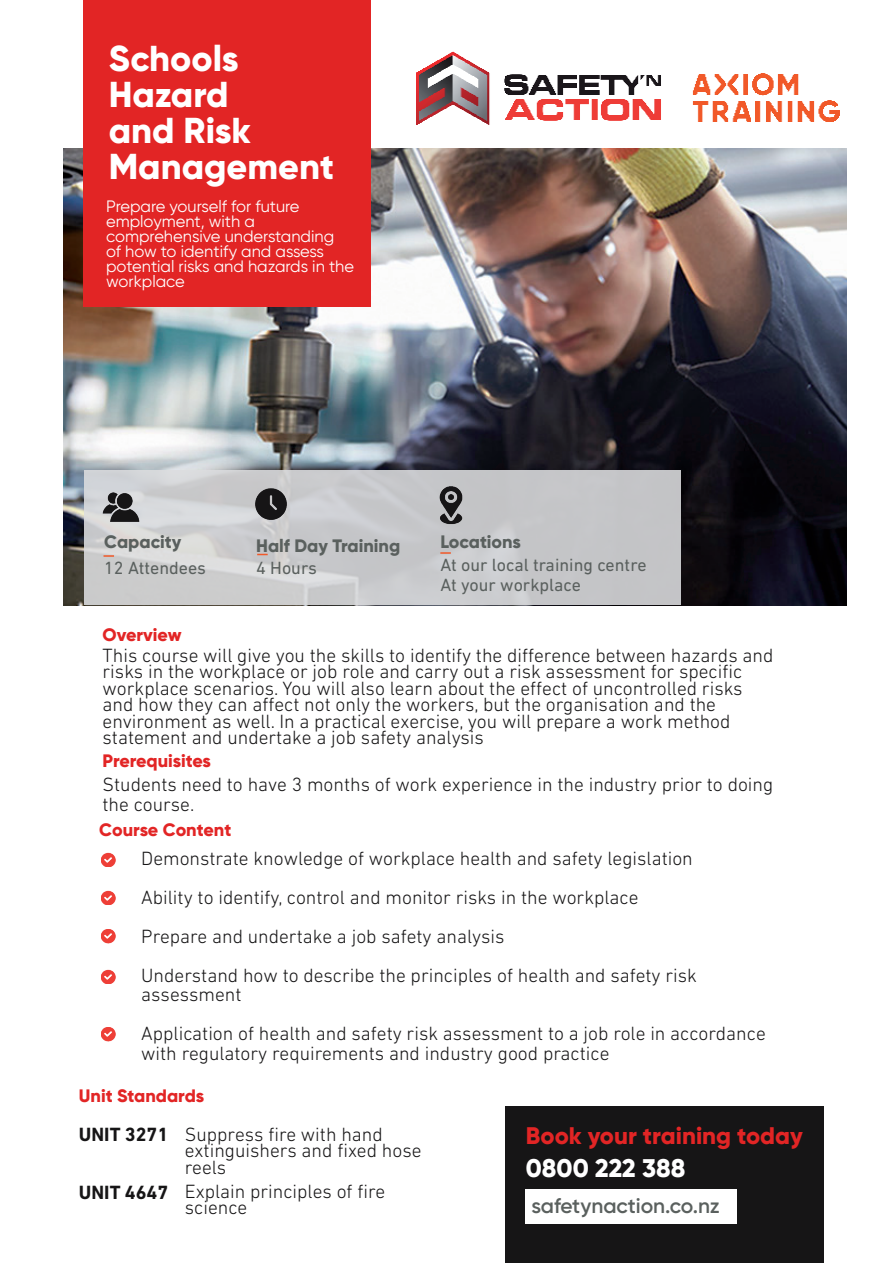
<style>
.page{position:relative;width:893px;height:1263px;background:#fff}
.page>*{position:absolute;margin:0;border:0;box-sizing:border-box;transform-origin:0 0}
.t1{font:800 36px/36px "Gilroy";color:#fff}
.t2{font:800 25.5px "Gilroy";color:#fff}
.t3{font:800 24px "Gilroy";color:#e22525}
.t4{font:600 21px "Gilroy";color:#5a605e}
.t5{font:300 19.5px/16.5px "DIN Next LT Pro";color:#161516}
.t6{font:700 19.5px "DIN Next LT Pro";color:#161516}
.t7{font:18px/19.2px "DIN Next LT Pro";color:#5a605e}
.t8{font:800 18px "Gilroy";color:#e22525}
.t9{font:800 18px "Gilroy";color:#5a605e}
.t10{font:16.5px/15px "Gilroy";color:#fff}
</style>
<div class="page">
<div style="left:505px;top:1106px;width:318px;height:157px;background:#161516"></div>
<img style="left:64px;top:149px;width:782px;height:456px">
<div style="left:84px;top:471px;width:596px;height:134px;background:linear-gradient(to right,#d2d4d7,#c1c1c4)"></div>
<img style="left:84px;top:481px;width:596px;height:124px">
<div style="left:84px;top:0;width:287px;height:306px;background:#e22525"></div>
<img style="left:428px;top:484px;width:45px;height:43px">
<div style="left:526px;top:1189px;width:211px;height:34px;background:#fff"></div>
<img style="left:416px;top:52px;width:424px;height:72px">
<img style="left:254px;top:488px;width:34px;height:33px">
<img style="left:98px;top:484px;width:45px;height:45px">
<img style="left:101px;top:853px;width:15px;height:14px">
<img style="left:101px;top:891px;width:15px;height:14px">
<img style="left:101px;top:929px;width:15px;height:14px">
<img style="left:101px;top:970px;width:15px;height:14px">
<img style="left:101px;top:1027px;width:15px;height:14px">
<svg style="left:104px;top:555px;width:10px;height:2px"></svg>
<svg style="left:440px;top:552px;width:11px;height:2px"></svg>
<h1 class="t1" style="left:109px;top:40px;width:227px">Schools<br>Hazard<br>and Risk<br>Management</h1>
<p class="t10" style="left:106px;top:198px;width:249px">Prepare yourself for future employment, with a comprehensive understanding<br>of how to identify and assess potential risks and hazards in the workplace</p>
<p class="t9" style="left:104px;top:530px;width:79px">Capacity</p>
<p class="t7" style="left:104px;top:558px;width:103px">12 Attendees</p>
<p class="t9" style="left:256px;top:534px;width:146px">Half Day Training</p>
<p class="t7" style="left:256px;top:558px;width:62px">4 Hours</p>
<p class="t9" style="left:440px;top:530px;width:82px">Locations</p>
<p class="t7" style="left:440px;top:555px;width:208px">At our local training centre<br>At your workplace</p>
<p class="t8" style="left:103px;top:623px;width:80px">Overview</p>
<p class="t5" style="left:103px;top:647px;width:672px">This course will give you the skills to identify the difference between hazards and risks in the workplace or job role and carry out a risk assessment for specific workplace scenarios. You will also learn about the effect of uncontrolled risks and how they can affect not only the workers, but the organisation and the environment as well. In a practical exercise, you will prepare a work method statement and undertake a job safety analysis</p>
<p class="t8" style="left:103px;top:750px;width:110px">Prerequisites</p>
<p class="t5" style="left:103px;top:775px;width:672px;line-height:19.5px">Students need to have 3 months of work experience in the industry prior to doing the course.</p>
<p class="t8" style="left:99px;top:818px;width:134px">Course Content</p>
<p class="t5" style="left:141px;top:838px;width:557px;line-height:39px">Demonstrate knowledge of workplace health and safety legislation Ability to identify, control and monitor risks in the workplace Prepare and undertake a job safety analysis<br>Understand how to describe the principles of health and safety risk</p>
<p class="t5" style="left:141px;top:975px;width:626px;line-height:39px">assessment<br>Application of health and safety risk assessment to a job role in accordance</p>
<p class="t5" style="left:141px;top:1045px;width:470px">with regulatory requirements and industry good practice</p>
<p class="t8" style="left:79px;top:1084px;width:127px">Unit Standards</p>
<p class="t6" style="left:79px;top:1123px;width:91px">UNIT 3271</p>
<p class="t5" style="left:185px;top:1125px;width:238px">Suppress fire with hand extinguishers and fixed hose reels</p>
<p class="t5" style="left:185px;top:1182px;width:202px">Explain principles of fire science</p>
<p class="t6" style="left:79px;top:1181px;width:91px">UNIT 4647</p>
<p class="t3" style="left:526px;top:1120px;width:278px">Book your training today</p>
<h2 class="t2" style="left:526px;top:1152px;width:161px">0800 222 388</h2>
<p class="t4" style="left:531px;top:1193px;width:190px">safetynaction.co.nz</p>
</div>
